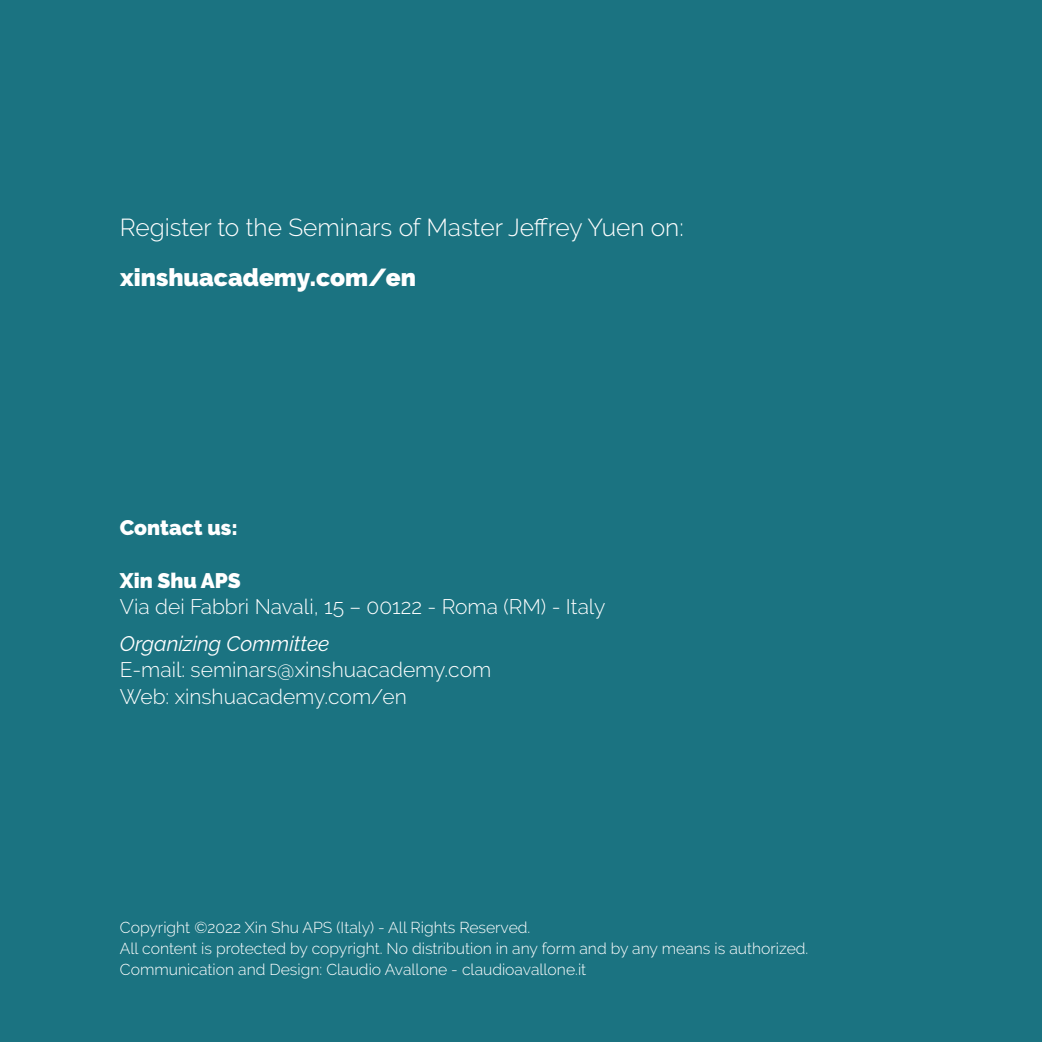
<style>
.page{position:relative;width:1042px;height:1042px;background:#1b7381}
.page>*{position:absolute;margin:0;border:0;box-sizing:border-box;transform-origin:0 0}
.t1{font:300 24.5px "Raleway";color:#fff}
.t2{font:900 24.5px "Raleway";color:#fff}
.t3{font:300 21px/26.2px "Raleway";color:#fff}
.t4{font:900 21px "Raleway";color:#fff}
.t5{font:italic 21px "Raleway";color:#fff}
.t6{font:300 15.75px/21px "Raleway";color:#fff}
</style>
<div class="page">
<h1 class="t1" style="left:120px;top:213px;width:565px">Register to the Seminars of Master Jeffrey Yuen on:</h1>
<h1 class="t2" style="left:120px;top:263px;width:297px">xinshuacademy.com/en</h1>
<h2 class="t4" style="left:120px;top:515px;width:119px">Contact us:</h2>
<h2 class="t4" style="left:120px;top:568px;width:122px">Xin Shu APS</h2>
<h2 class="t3" style="left:120px;top:594px;width:487px">Via dei Fabbri Navali, 15 – 00122 - Roma (RM) - Italy</h2>
<h2 class="t5" style="left:120px;top:631px;width:211px">Organizing Committee</h2>
<h2 class="t3" style="left:120px;top:657px;width:373px">E-mail: seminars@xinshuacademy.com<br>Web: xinshuacademy.com/en</h2>
<p class="t6" style="left:120px;top:916px;width:690px">Copyright ©2022 Xin Shu APS (Italy) - All Rights Reserved.<br>All content is protected by copyright. No distribution in any form and by any means is authorized.<br>Communication and Design: Claudio Avallone - claudioavallone.it</p>
</div>
